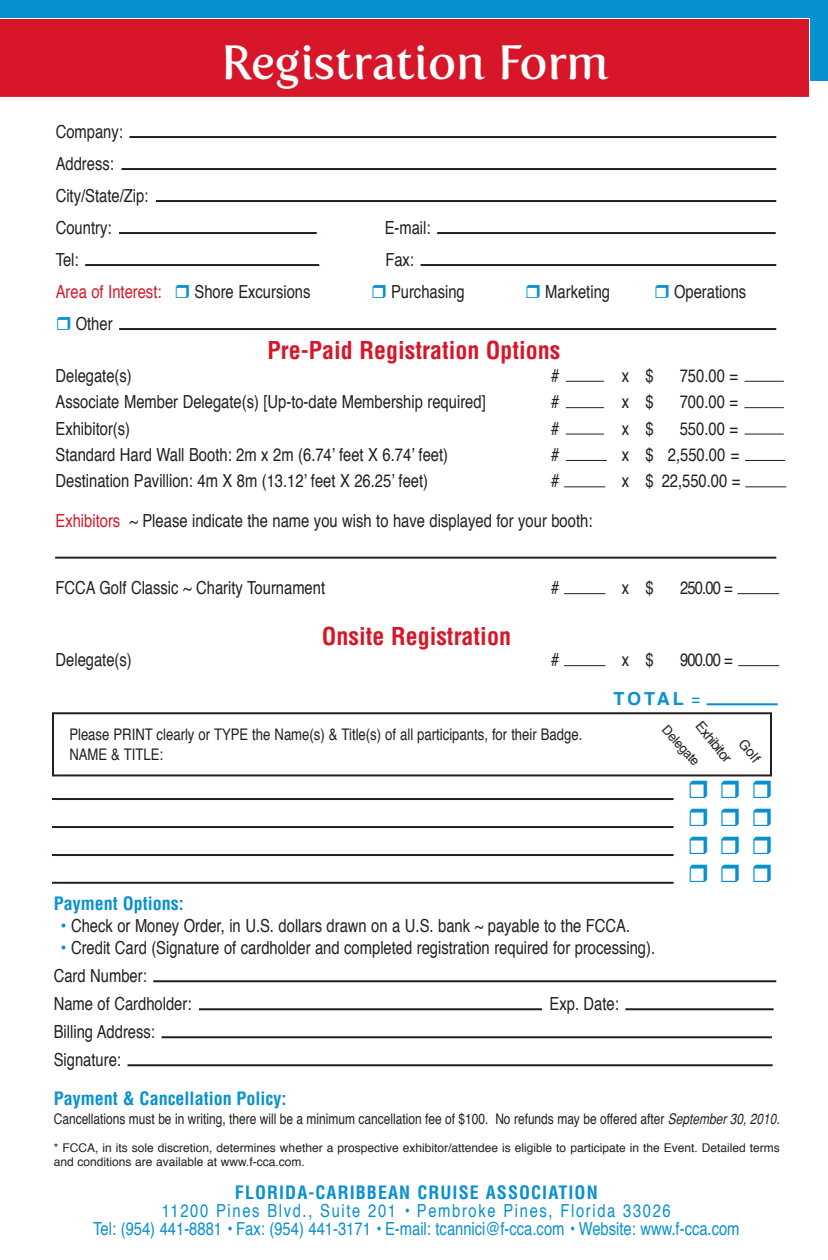
<style>
.page{position:relative;width:828px;height:1260px;background:#fff}
.page>*{position:absolute;margin:0;border:0;box-sizing:border-box;transform-origin:0 0}
.t1{font:48px "Fertigo";color:#fff}
.t2{font:700 condensed 24px "Helvetica";color:#d71729}
.t3{font:condensed 18px/32px "Helvetica";color:#231f20}
.t4{font:condensed 18px/17.8px "Helvetica";color:#0891d0;text-align:center}
.t5{font:700 condensed 18px "Helvetica";color:#0891d0}
.t6{font:700 condensed 18px "Helvetica";letter-spacing:.06em;color:#0891d0}
.t7{font:condensed 18px "Helvetica";color:#d71729}
.t8{font:700 18px "Helvetica";letter-spacing:.16em;color:#0891d0}
.t9{font:condensed 16px/20px "Helvetica";color:#231f20}
.t10{font:condensed 14.6px "Helvetica";color:#231f20}
.t11{font:13.8px "Helvetica";color:#231f20}
.t12{font:13px "Helvetica";color:#231f20}
.t13{font:12px/14.4px "Helvetica";color:#231f20}
.s1{color:#d71729}
.s2{font-weight:400;font-stretch:condensed}
.s3{font-stretch:normal;color:#0891d0}
.s4{font-style:italic}
</style>
<div class="page">
<div style="left:0;top:0;width:828px;height:81px;background:#0891d0"></div>
<div style="left:0;top:18px;width:810px;height:79px;background:#d71729"></div>
<hr style="left:745px;top:486px;width:41px;height:1px;background:#231f20">
<hr style="left:564px;top:486px;width:41px;height:1px;background:#231f20">
<hr style="left:738px;top:593px;width:41px;height:1px;background:#231f20">
<hr style="left:564px;top:593px;width:41px;height:1px;background:#231f20">
<hr style="left:745px;top:460px;width:40px;height:1px;background:#231f20">
<hr style="left:566px;top:460px;width:41px;height:1px;background:#231f20">
<hr style="left:744px;top:434px;width:40px;height:1px;background:#231f20">
<hr style="left:566px;top:434px;width:38px;height:1px;background:#231f20">
<hr style="left:744px;top:407px;width:40px;height:1px;background:#231f20">
<hr style="left:566px;top:407px;width:38px;height:1px;background:#231f20">
<hr style="left:744px;top:381px;width:40px;height:1px;background:#231f20">
<hr style="left:566px;top:381px;width:38px;height:1px;background:#231f20">
<hr style="left:738px;top:665px;width:41px;height:1px;background:#231f20">
<hr style="left:564px;top:665px;width:41px;height:1px;background:#231f20">
<div style="left:52px;top:712px;width:720px;height:64px;border:2px solid #231f20"></div>
<hr style="left:437px;top:232px;width:339px;height:2px;background:#231f20">
<hr style="left:119px;top:328px;width:657px;height:2px;background:#231f20">
<hr style="left:156px;top:200px;width:620px;height:2px;background:#231f20">
<hr style="left:421px;top:264px;width:355px;height:2px;background:#231f20">
<hr style="left:85px;top:264px;width:234px;height:2px;background:#231f20">
<hr style="left:119px;top:232px;width:198px;height:2px;background:#231f20">
<hr style="left:121px;top:168px;width:655px;height:2px;background:#231f20">
<hr style="left:129px;top:136px;width:647px;height:2px;background:#231f20">
<hr style="left:707px;top:703px;width:71px;height:2px;background:#0891d0">
<hr style="left:55px;top:557px;width:721px;height:2px;background:#231f20">
<hr style="left:127px;top:1064px;width:646px;height:2px;background:#231f20">
<hr style="left:162px;top:1036px;width:610px;height:2px;background:#231f20">
<hr style="left:625px;top:1008px;width:149px;height:2px;background:#231f20">
<hr style="left:199px;top:1008px;width:343px;height:2px;background:#231f20">
<hr style="left:153px;top:980px;width:623px;height:2px;background:#231f20">
<hr style="left:52px;top:798px;width:622px;height:2px;background:#231f20">
<hr style="left:52px;top:826px;width:622px;height:2px;background:#231f20">
<hr style="left:52px;top:854px;width:622px;height:2px;background:#231f20">
<hr style="left:52px;top:882px;width:622px;height:2px;background:#231f20">
<p class="t3" style="left:56px;top:117px;width:94px">Company:<br>Address:<br>City/State/Zip:<br>Country:</p>
<h1 class="t1" style="left:222px;top:34px;width:388px">Registration Form</h1>
<p class="t3" style="left:385px;top:213px;width:47px">E-mail:</p>
<p class="t3" style="left:56px;top:245px;width:24px">Tel:</p>
<p class="t3" style="left:385px;top:245px;width:30px">Fax:</p>
<p class="t7" style="left:56px;top:284px;width:107px">Area of Interest:</p>
<p class="t3" style="left:194px;top:277px;width:118px">Shore Excursions</p>
<p class="t3" style="left:391px;top:277px;width:75px">Purchasing</p>
<p class="t3" style="left:545px;top:277px;width:66px">Marketing</p>
<p class="t3" style="left:674px;top:277px;width:74px">Operations</p>
<p class="t3" style="left:76px;top:309px;width:38px">Other</p>
<h2 class="t2" style="left:267px;top:337px;width:295px">Pre-Paid Registration Options</h2>
<p class="t3" style="left:56px;top:361px;width:78px">Delegate(s)</p>
<p class="t3" style="left:551px;top:361px;width:10px">#</p>
<p class="t3" style="left:622px;top:361px;width:33px">x $</p>
<p class="t3" style="left:680px;top:361px;width:60px">750.00 =</p>
<p class="t3" style="left:56px;top:387px;width:432px">Associate Member Delegate(s) [Up-to-date Membership required]</p>
<p class="t3" style="left:551px;top:387px;width:10px">#</p>
<p class="t3" style="left:622px;top:387px;width:33px">x $</p>
<p class="t3" style="left:680px;top:387px;width:60px">700.00 =</p>
<p class="t3" style="left:56px;top:414px;width:76px">Exhibitor(s)</p>
<p class="t3" style="left:551px;top:414px;width:10px">#</p>
<p class="t3" style="left:622px;top:414px;width:33px">x $</p>
<p class="t3" style="left:680px;top:414px;width:60px">550.00 =</p>
<p class="t3" style="left:56px;top:440px;width:394px">Standard Hard Wall Booth: 2m x 2m (6.74’ feet X 6.74’ feet)</p>
<p class="t3" style="left:551px;top:440px;width:10px">#</p>
<p class="t3" style="left:622px;top:440px;width:119px">x $ 2,550.00 =</p>
<p class="t3" style="left:56px;top:467px;width:374px">Destination Pavillion: 4m X 8m (13.12’ feet X 26.25’ feet)</p>
<p class="t3" style="left:551px;top:467px;width:10px">#</p>
<p class="t3" style="left:622px;top:467px;width:120px">x $ 22,550.00 =</p>
<p class="t3" style="left:56px;top:506px;width:538px"><span class="s1">Exhibitors</span> ~ Please indicate the name you wish to have displayed for your booth:</p>
<p class="t3" style="left:56px;top:573px;width:271px">FCCA Golf Classic ~ Charity Tournament</p>
<p class="t3" style="left:551px;top:573px;width:10px">#</p>
<p class="t3" style="left:622px;top:573px;width:33px">x $</p>
<p class="t3" style="left:680px;top:573px;width:54px">250.00 =</p>
<h2 class="t2" style="left:322px;top:622px;width:191px">Onsite Registration</h2>
<p class="t3" style="left:56px;top:645px;width:78px">Delegate(s)</p>
<p class="t3" style="left:551px;top:645px;width:10px">#</p>
<p class="t3" style="left:622px;top:645px;width:33px">x $</p>
<p class="t3" style="left:680px;top:645px;width:54px">900.00 =</p>
<p class="t8" style="left:614px;top:691px;width:88px">TOTAL <span class="s2">=</span></p>
<p class="t11" style="left:703px;top:720px;width:50px;rotate:51deg">Exhibitor</p>
<p class="t9" style="left:69px;top:726px;width:515px">Please PRINT clearly or TYPE the Name(s) &amp; Title(s) of all participants, for their Badge.<br>NAME &amp; TITLE:</p>
<p class="t12" style="left:669px;top:723px;width:51px;rotate:48deg">Delegate</p>
<p class="t11" style="left:746px;top:737px;width:27px;rotate:51deg">Golf</p>
<p class="t5" style="left:54px;top:894px;width:131px">Payment Options:</p>
<p class="t3" style="left:59px;top:911px;width:572px"><span class="s3">•</span> Check or Money Order, in U.S. dollars drawn on a U.S. bank ~ payable to the FCCA.</p>
<p class="t3" style="left:54px;top:935px;width:603px;line-height:28px;text-indent:6px"><span class="s3">•</span> Credit Card (Signature of cardholder and completed registration required for processing).<br>Card Number:<br>Name of Cardholder:</p>
<p class="t3" style="left:550px;top:989px;width:71px">Exp. Date:</p>
<p class="t3" style="left:54px;top:1019px;width:103px;line-height:28px">Billing Address:<br>Signature:</p>
<p class="t5" style="left:54px;top:1089px;width:234px">Payment &amp; Cancellation Policy:</p>
<p class="t10" style="left:54px;top:1113px;width:728px">Cancellations must be in writing, there will be a minimum cancellation fee of $100. No refunds may be offered after <span class="s4">September 30, 2010.</span></p>
<p class="t13" style="left:54px;top:1142px;width:728px">* FCCA, in its sole discretion, determines whether a prospective exhibitor/attendee is eligible to participate in the Event. Detailed terms and conditions are available at www.f-cca.com.</p>
<p class="t6" style="left:235px;top:1182px;width:364px">FLORIDA-CARIBBEAN CRUISE ASSOCIATION</p>
<p class="t4" style="left:93px;top:1203px;width:648px">11200 Pines Blvd., Suite 201 • Pembroke Pines, Florida 33026<br>Tel: (954) 441-8881 • Fax: (954) 441-3171 • E-mail: tcannici@f-cca.com • Website: www.f-cca.com</p>
</div>
